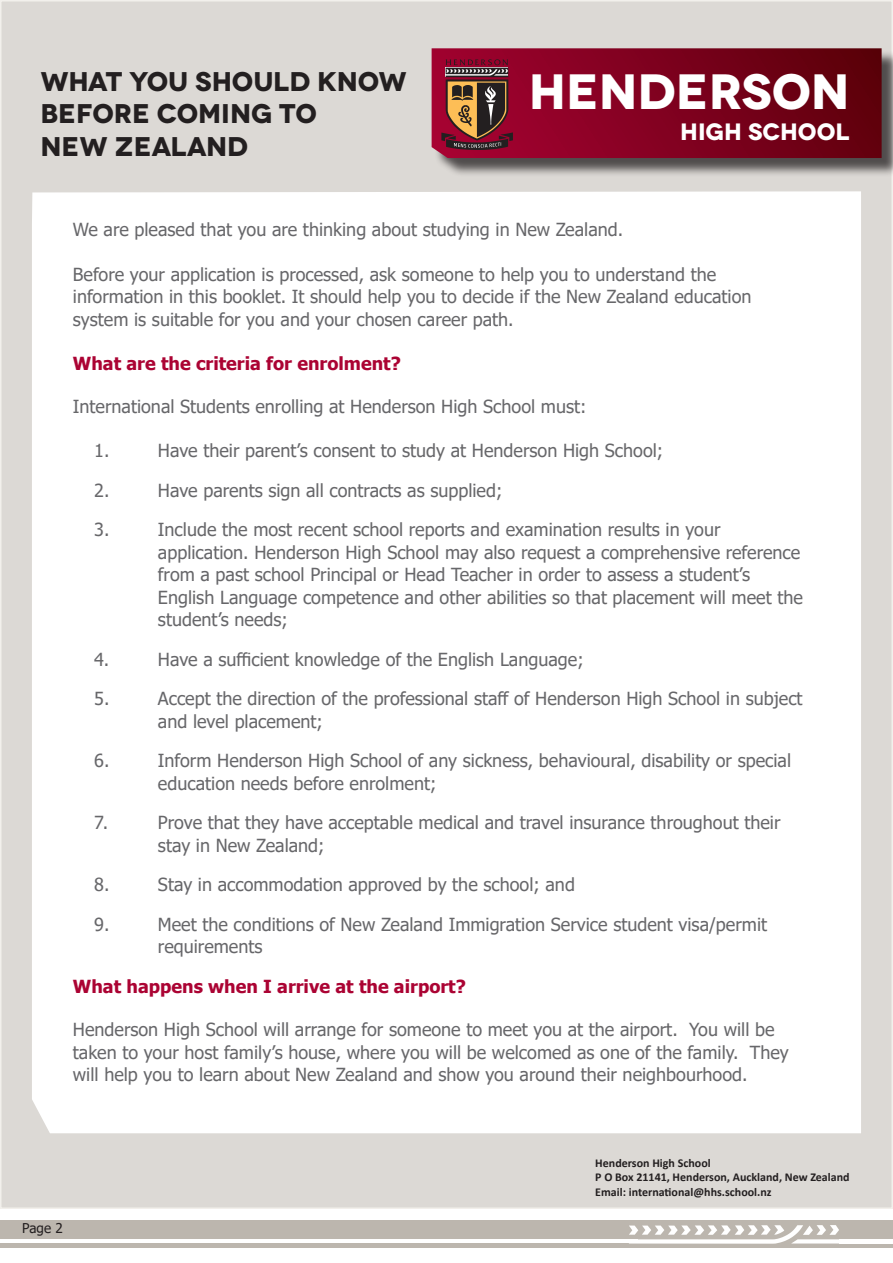
<style>
.page{position:relative;width:893px;height:1263px;background:#fff}
.page>*{position:absolute;margin:0;border:0;box-sizing:border-box;transform-origin:0 0}
.t1{font:700 49.5px "Novecentowide";color:#fff}
.t2{font:700 27px/32.4px "Novecentowide";letter-spacing:-.005em;color:#231f20}
.t3{font:700 23.7px "Novecentowide";letter-spacing:-.005em;color:#fff}
.t4{font:18px/22.5px "Tahoma";color:#67676a}
.t5{font:700 18px "Tahoma";color:#ab0333}
.t6{font:13.5px "Tahoma";color:#231f20}
.t7{font:700 12px/14.4px "Calibri";color:#231f20}
</style>
<div class="page">
<div style="left:0;top:0;width:893px;height:1209px;background:#dcd9d5;border:2px solid #e7e2da"></div>
<div style="left:0;top:1220px;width:893px;height:28px;background:#bcb6ae"></div>
<svg style="left:629px;top:1225px;width:211px;height:19px"></svg>
<hr style="left:0;top:1239px;width:638px;height:4px;background:#fff">
<hr style="left:839px;top:1239px;width:53px;height:4px;background:#fff">
<div style="left:434px;top:51px;width:459px;height:126px;background:#231f20;opacity:.75"></div>
<svg style="left:432px;top:48px;width:450px;height:110px;background:#7d011d"></svg>
<svg style="left:441px;top:59px;width:72px;height:91px;background:#7c3f3b"></svg>
<div style="left:32px;top:191px;width:829px;height:942px;background:#fff"></div>
<p class="t2" style="left:40px;top:66px;width:368px">WHAT YOU SHOULD KNOW<br>BEFORE COMING TO</p>
<p class="t2" style="left:40px;top:130px;width:209px">NEW ZEALAND</p>
<h1 class="t1" style="left:529px;top:60px;width:322px">HENDERSON</h1>
<h3 class="t3" style="left:680px;top:117px;width:171px">HIGH SCHOOL</h3>
<p class="t4" style="left:73px;top:219px;width:552px">We are pleased that you are thinking about studying in New Zealand.</p>
<p class="t4" style="left:73px;top:264px;width:680px">Before your application is processed, ask someone to help you to understand the information in this booklet. It should help you to decide if the New Zealand education system is suitable for you and your chosen career path.</p>
<p class="t5" style="left:73px;top:350px;width:330px">What are the criteria for enrolment?</p>
<p class="t4" style="left:73px;top:396px;width:515px">International Students enrolling at Henderson High School must:</p>
<p class="t4" style="left:94px;top:440px;width:17px">1.</p>
<p class="t4" style="left:158px;top:440px;width:507px">Have their parent’s consent to study at Henderson High School;</p>
<p class="t4" style="left:94px;top:480px;width:17px">2.</p>
<p class="t4" style="left:158px;top:480px;width:346px">Have parents sign all contracts as supplied;</p>
<p class="t4" style="left:94px;top:519px;width:17px">3.</p>
<p class="t4" style="left:158px;top:519px;width:646px">Include the most recent school reports and examination results in your application. Henderson High School may also request a comprehensive reference from a past school Principal or Head Teacher in order to assess a student’s English Language competence and other abilities so that placement will meet the student’s needs;</p>
<p class="t4" style="left:94px;top:649px;width:17px">4.</p>
<p class="t4" style="left:158px;top:649px;width:427px">Have a sufficient knowledge of the English Language;</p>
<p class="t4" style="left:94px;top:688px;width:17px">5.</p>
<p class="t4" style="left:158px;top:688px;width:646px">Accept the direction of the professional staff of Henderson High School in subject and level placement;</p>
<p class="t4" style="left:94px;top:750px;width:17px">6.</p>
<p class="t4" style="left:158px;top:750px;width:635px">Inform Henderson High School of any sickness, behavioural, disability or special education needs before enrolment;</p>
<p class="t4" style="left:94px;top:812px;width:15px">7.</p>
<p class="t4" style="left:158px;top:812px;width:624px">Prove that they have acceptable medical and travel insurance throughout their stay in New Zealand;</p>
<p class="t4" style="left:94px;top:874px;width:17px">8.</p>
<p class="t4" style="left:158px;top:874px;width:418px">Stay in accommodation approved by the school; and</p>
<p class="t4" style="left:94px;top:914px;width:17px">9.</p>
<p class="t4" style="left:158px;top:914px;width:611px">Meet the conditions of New Zealand Immigration Service student visa/permit requirements</p>
<p class="t5" style="left:73px;top:973px;width:394px">What happens when I arrive at the airport?</p>
<p class="t4" style="left:73px;top:1020px;width:717px">Henderson High School will arrange for someone to meet you at the airport. You will be taken to your host family’s house, where you will be welcomed as one of the family. They will help you to learn about New Zealand and show you around their neighbourhood.</p>
<p class="t6" style="left:22px;top:1219px;width:42px">Page 2</p>
<p class="t7" style="left:595px;top:1155px;width:256px">Henderson High School<br>P O Box 21141, Henderson, Auckland, New Zealand<br>Email: international@hhs.school.nz</p>
</div>
